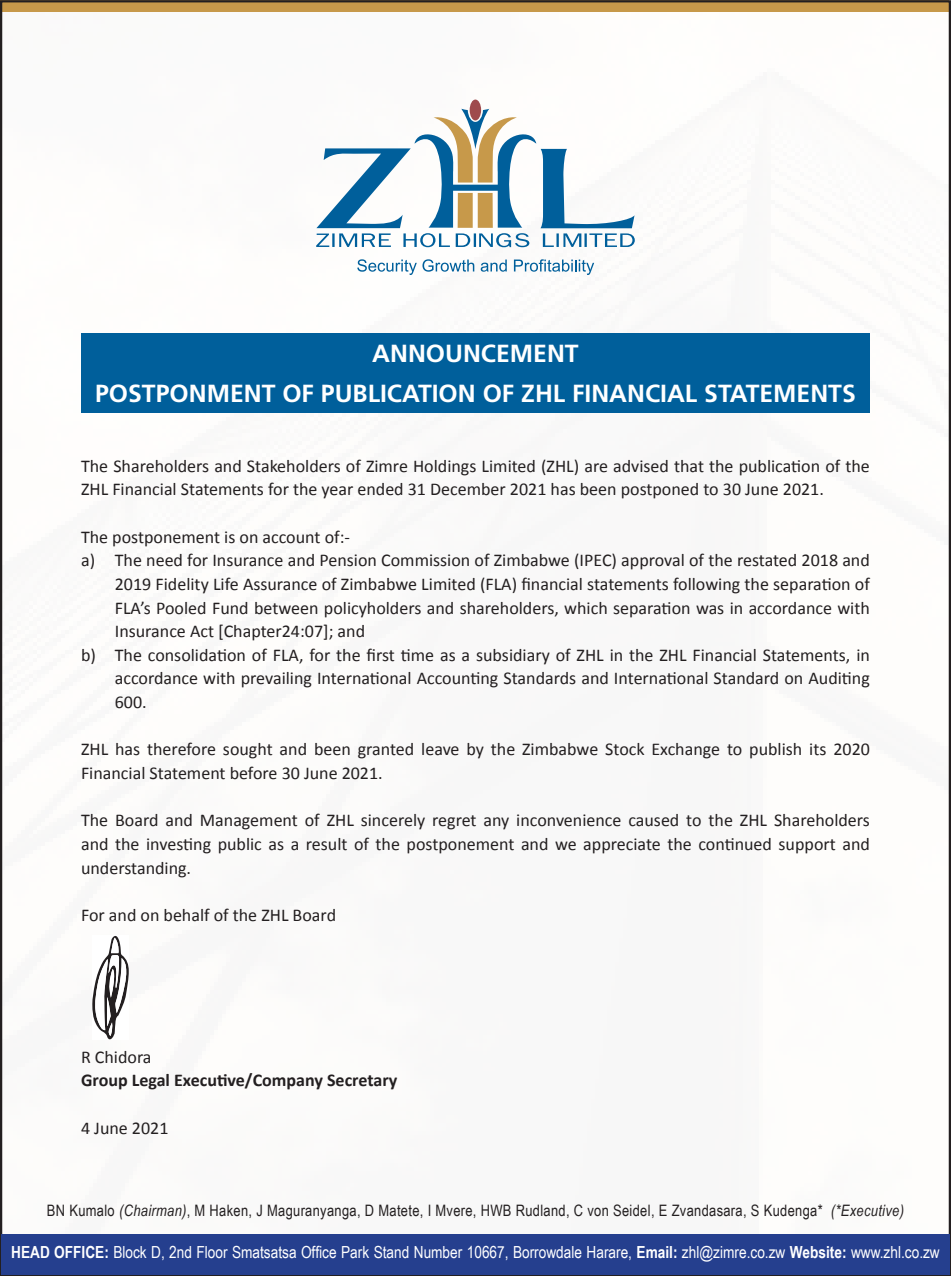
<style>
.page{position:relative;width:951px;height:1276px;background:#fff}
.page>*{position:absolute;margin:0;border:0;box-sizing:border-box;transform-origin:0 0}
.t1{font:700 24.75px "Frutiger";color:#fff}
.t2{font:18px/23.6px "Calibri";color:#231f20;text-align:justify}
.t3{font:700 18px "Calibri";color:#231f20}
.t4{font:16.65px "Arial Narrow";color:#fff}
.t5{font:15.75px "Arial Narrow";letter-spacing:.02em;color:#231f20}
.s1{font-style:italic}
.s2{font-weight:700}
</style>
<div class="page">
<svg style="left:0;top:0;width:948px;height:11px;background:#a47f41"></svg>
<div style="left:1px;top:1234px;width:948px;height:41px;background:#253f8e"></div>
<div style="left:81px;top:333px;width:788px;height:80px;background:#005f9b"></div>
<div style="left:469px;top:100px;width:12px;height:20px;background:#9f4b4d;border-radius:50%"></div>
<svg style="left:357px;top:259px;width:117px;height:16px"></svg>
<svg style="left:480px;top:259px;width:26px;height:13px"></svg>
<svg style="left:514px;top:259px;width:80px;height:16px"></svg>
<svg style="left:316px;top:109px;width:318px;height:138px"></svg>
<svg style="left:92px;top:935px;width:37px;height:105px"></svg>
<p class="t1" style="left:372px;top:338px;width:208px">ANNOUNCEMENT</p>
<p class="t1" style="left:95px;top:379px;width:762px">POSTPONMENT OF PUBLICATION OF ZHL FINANCIAL STATEMENTS</p>
<p class="t2" style="left:81px;top:454px;width:790px">The Shareholders and Stakeholders of Zimre Holdings Limited (ZHL) are advised that the publication of the<br>ZHL Financial Statements for the year ended 31 December 2021 has been postponed to 30 June 2021.</p>
<p class="t2" style="left:81px;top:525px;width:270px">The postponement is on account of:-</p>
<p class="t2" style="left:115px;top:548px;width:756px;text-indent:-34px">a) The need for Insurance and Pension Commission of Zimbabwe (IPEC) approval of the restated 2018 and 2019 Fidelity Life Assurance of Zimbabwe Limited (FLA) financial statements following the separation of FLA’s Pooled Fund between policyholders and shareholders, which separation was in accordance with Insurance Act [Chapter24:07]; and</p>
<p class="t2" style="left:115px;top:643px;width:756px;text-indent:-34px">b) The consolidation of FLA, for the first time as a subsidiary of ZHL in the ZHL Financial Statements, in accordance with prevailing International Accounting Standards and International Standard on Auditing 600.</p>
<p class="t2" style="left:81px;top:737px;width:790px">ZHL has therefore sought and been granted leave by the Zimbabwe Stock Exchange to publish its 2020<br>Financial Statement before 30 June 2021.</p>
<p class="t2" style="left:81px;top:808px;width:790px">The Board and Management of ZHL sincerely regret any inconvenience caused to the ZHL Shareholders and the investing public as a result of the postponement and we appreciate the continued support and understanding.</p>
<p class="t2" style="left:81px;top:903px;width:256px">For and on behalf of the ZHL Board</p>
<p class="t2" style="left:81px;top:1045px;width:72px">R Chidora</p>
<p class="t3" style="left:81px;top:1068px;width:318px">Group Legal Executive/Company Secretary</p>
<p class="t2" style="left:81px;top:1115px;width:89px">4 June 2021</p>
<p class="t5" style="left:47px;top:1198px;width:858px">BN Kumalo <span class="s1">(Chairman)</span>, M Haken, J Maguranyanga, D Matete, I Mvere, HWB Rudland, C von Seidel, E Zvandasara, S Kudenga* <span class="s1">(*Executive)</span></p>
<p class="t4" style="left:11px;top:1240px;width:929px"><span class="s2">HEAD OFFICE:</span> Block D, 2nd Floor Smatsatsa Office Park Stand Number 10667, Borrowdale Harare, <span class="s2">Email:</span> zhl@zimre.co.zw <span class="s2">Website:</span> www.zhl.co.zw</p>
</div>
